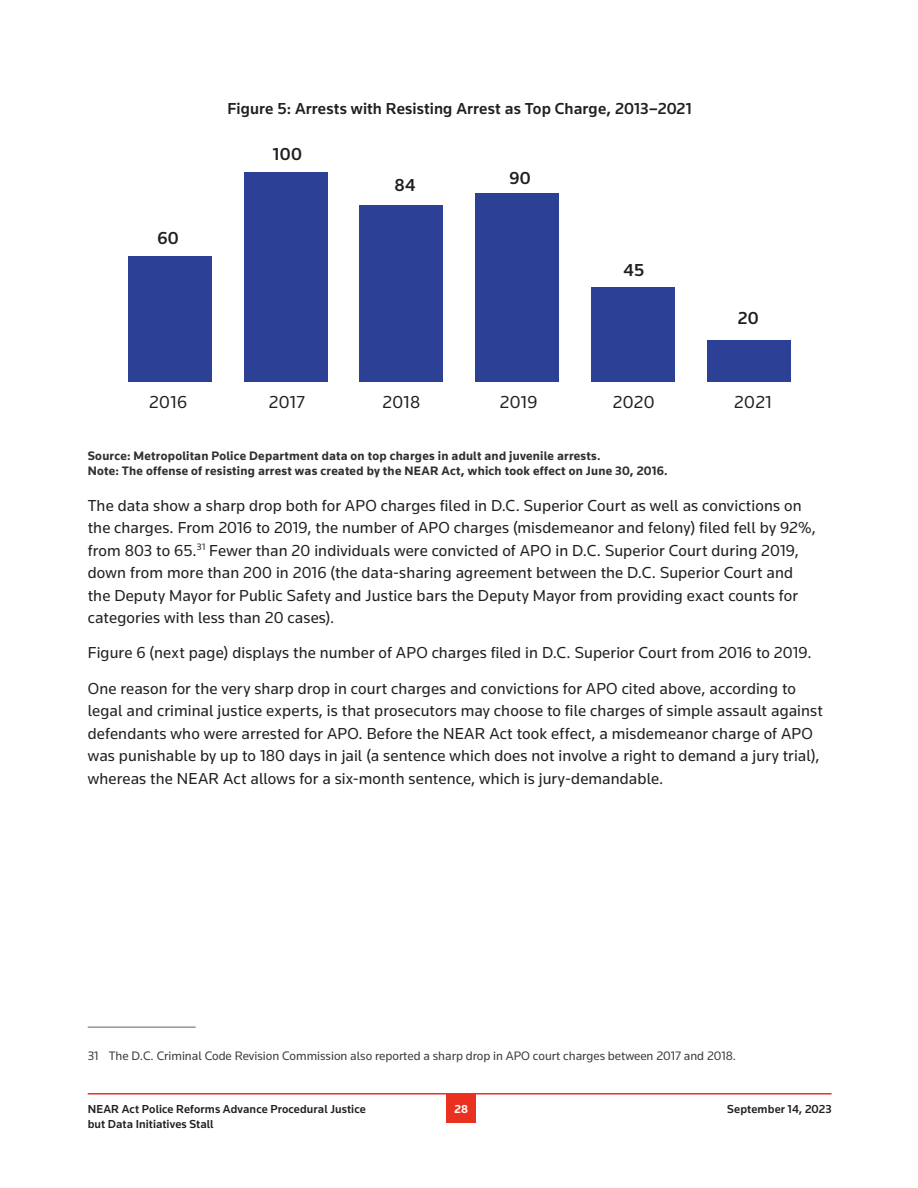
<style>
.page{position:relative;width:918px;height:1188px;background:#fff}
.page>*{position:absolute;margin:0;border:0;box-sizing:border-box;transform-origin:0 0}
.t1{font:18px "Knowledge";letter-spacing:.025em;color:#231f20}
.t2{font:500 18px "Knowledge";letter-spacing:.025em;color:#231f20}
.body{font:16.5px/22.5px "Knowledge";letter-spacing:.005em;color:#231f20}
.Figure_Title_No_Line{font:500 16.5px "Knowledge";letter-spacing:.01em;color:#231f20}
.Source{font:700 12.75px/15.3px "Knowledge";letter-spacing:.02em;color:#312f30}
.Footnotes{font:12.75px "Knowledge";color:#3e3e3f}
.t3{font:500 12px "Knowledge";letter-spacing:.01em;color:#231f20}
.t4{font:700 12px "Knowledge";color:#fff}
</style>
<div class="page">
<hr style="left:88px;top:1093px;width:744px;height:2px;background:#ea3021">
<div style="left:447px;top:1094px;width:29px;height:29px;background:#ea3021"></div>
<div style="left:128px;top:256px;width:84px;height:126px;background:#2c4195"></div>
<div style="left:244px;top:172px;width:83px;height:210px;background:#2c4195"></div>
<div style="left:360px;top:206px;width:83px;height:176px;background:#2c4195"></div>
<div style="left:476px;top:193px;width:83px;height:189px;background:#2c4195"></div>
<div style="left:591px;top:288px;width:84px;height:94px;background:#2c4195"></div>
<div style="left:707px;top:340px;width:84px;height:42px;background:#2c4195"></div>
<hr style="left:88px;top:1026px;width:108px;height:2px;background:#939598">
<p class="Figure_Title_No_Line" style="left:228px;top:98px;width:466px">Figure 5: Arrests with Resisting Arrest as Top Charge, 2013–2021</p>
<p class="t2" style="left:157px;top:227px;width:23px">60</p>
<p class="t2" style="left:273px;top:142px;width:31px">100</p>
<p class="t2" style="left:394px;top:174px;width:23px">84</p>
<p class="t2" style="left:509px;top:166px;width:23px">90</p>
<p class="t2" style="left:623px;top:259px;width:22px">45</p>
<p class="t2" style="left:738px;top:307px;width:23px">20</p>
<p class="t1" style="left:149px;top:391px;width:39px">2016</p>
<p class="t1" style="left:269px;top:391px;width:38px">2017</p>
<p class="t1" style="left:382px;top:391px;width:40px">2018</p>
<p class="t1" style="left:500px;top:391px;width:39px">2019</p>
<p class="t1" style="left:613px;top:391px;width:43px">2020</p>
<p class="t1" style="left:734px;top:391px;width:39px">2021</p>
<p class="Source" style="left:88px;top:448px;width:582px">Source: Metropolitan Police Department data on top charges in adult and juvenile arrests.<br>Note: The offense of resisting arrest was created by the NEAR Act, which took effect on June 30, 2016.</p>
<p class="body" style="left:88px;top:494px;width:730px">The data show a sharp drop both for APO charges filed in D.C. Superior Court as well as convictions on the charges. From 2016 to 2019, the number of APO charges (misdemeanor and felony) filed fell by 92%, from 803 to 65.<sup>31</sup> Fewer than 20 individuals were convicted of APO in D.C. Superior Court during 2019, down from more than 200 in 2016 (the data-sharing agreement between the D.C. Superior Court and the Deputy Mayor for Public Safety and Justice bars the Deputy Mayor from providing exact counts for categories with less than 20 cases).</p>
<p class="body" style="left:88px;top:641px;width:725px">Figure 6 (next page) displays the number of APO charges filed in D.C. Superior Court from 2016 to 2019.</p>
<p class="body" style="left:88px;top:677px;width:737px">One reason for the very sharp drop in court charges and convictions for APO cited above, according to legal and criminal justice experts, is that prosecutors may choose to file charges of simple assault against defendants who were arrested for APO. Before the NEAR Act took effect, a misdemeanor charge of APO was punishable by up to 180 days in jail (a sentence which does not involve a right to demand a jury trial), whereas the NEAR Act allows for a six-month sentence, which is jury-demandable.</p>
<p class="Footnotes" style="left:88px;top:1048px;width:650px">31 The D.C. Criminal Code Revision Commission also reported a sharp drop in APO court charges between 2017 and 2018.</p>
<p class="t3" style="left:88px;top:1102px;width:280px">NEAR Act Police Reforms Advance Procedural Justice</p>
<p class="t4" style="left:455px;top:1102px;width:15px">28</p>
<p class="t3" style="left:88px;top:1117px;width:127px">but Data Initiatives Stall</p>
<p class="t3" style="left:727px;top:1102px;width:106px">September 14, 2023</p>
</div>
